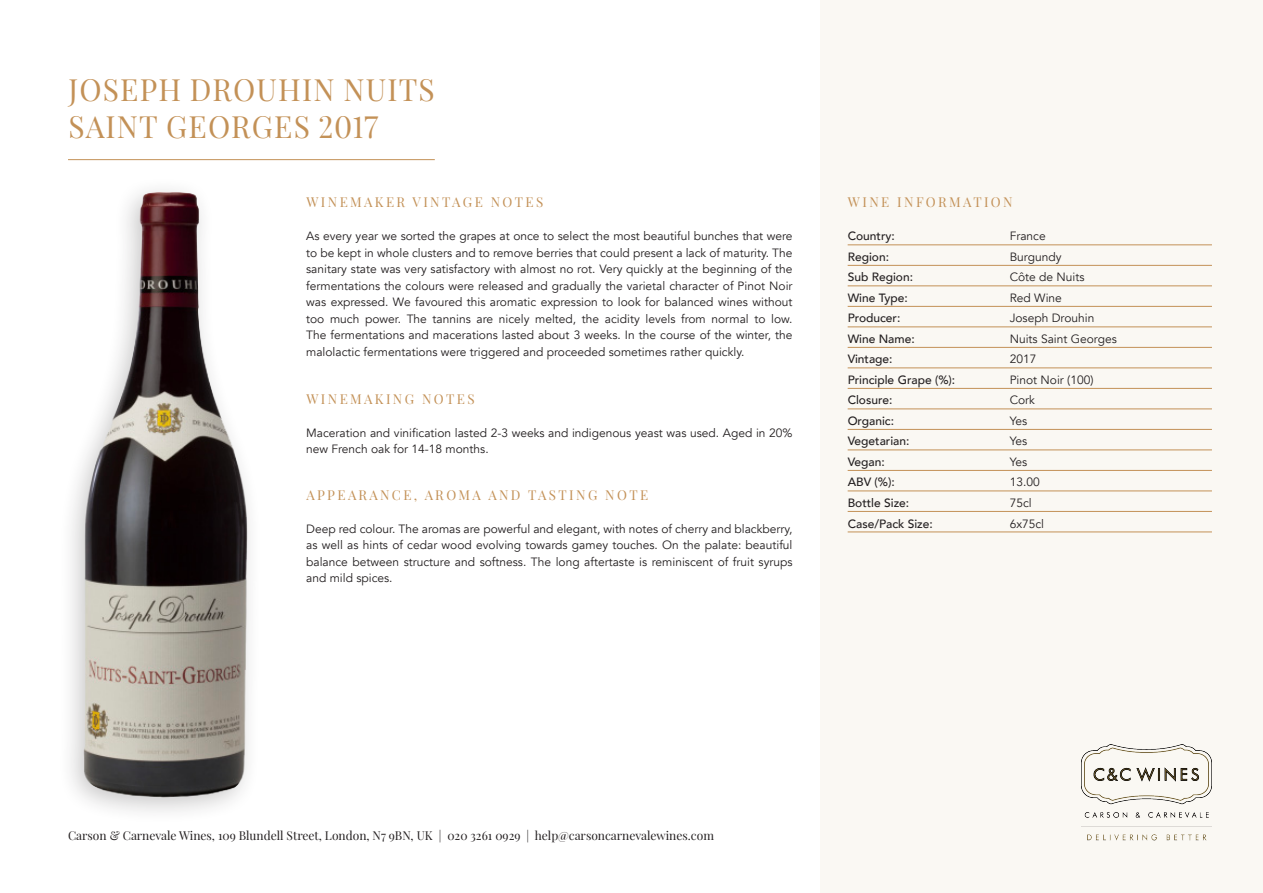
<style>
.page{position:relative;width:1263px;height:893px;background:#fff}
.page>*{position:absolute;margin:0;border:0;box-sizing:border-box;transform-origin:0 0}
.t1{font:30px/37.5px "Playfair Display";letter-spacing:.04em;color:#c39157}
.t2{font:13.35px "Playfair Display";letter-spacing:.18em;color:#c39157}
.t3{font:12px/16.5px "Avenir";color:#231f20;text-align:justify}
.t4{font:500 12px "Avenir";color:#231f20}
.t5{font:12px "Playfair Display";color:#231f20}
</style>
<div class="page">
<div style="left:820px;top:0;width:443px;height:893px;background:#faf8f3"></div>
<img style="left:1081px;top:744px;width:131px;height:97px">
<hr style="left:68px;top:159px;width:367px;height:1px;background:#c39157">
<hr style="left:848px;top:245px;width:364px;height:1px;background:#c39157">
<hr style="left:848px;top:265px;width:364px;height:1px;background:#c39157">
<hr style="left:848px;top:286px;width:364px;height:1px;background:#c39157">
<hr style="left:848px;top:327px;width:364px;height:1px;background:#c39157">
<hr style="left:848px;top:388px;width:364px;height:1px;background:#c39157">
<hr style="left:848px;top:409px;width:364px;height:1px;background:#c39157">
<hr style="left:848px;top:429px;width:364px;height:1px;background:#c39157">
<hr style="left:848px;top:450px;width:364px;height:1px;background:#c39157">
<hr style="left:848px;top:470px;width:364px;height:1px;background:#c39157">
<hr style="left:848px;top:491px;width:364px;height:1px;background:#c39157">
<hr style="left:848px;top:511px;width:364px;height:1px;background:#c39157">
<hr style="left:848px;top:347px;width:364px;height:1px;background:#c39157">
<hr style="left:848px;top:368px;width:364px;height:1px;background:#c39157">
<hr style="left:848px;top:306px;width:364px;height:1px;background:#c39157">
<hr style="left:848px;top:532px;width:364px;height:1px;background:#c39157">
<div style="left:57px;top:177px;width:206px;height:648px;background:#231f20;opacity:.25"></div>
<img style="left:84px;top:193px;width:163px;height:605px">
<p class="t1" style="left:69px;top:68px;width:368px">JOSEPH DROUHIN NUITS<br>SAINT GEORGES 2017</p>
<p class="t2" style="left:306px;top:192px;width:238px">WINEMAKER VINTAGE NOTES</p>
<p class="t3" style="left:306px;top:228px;width:488px">As every year we sorted the grapes at once to select the most beautiful bunches that were to be kept in whole clusters and to remove berries that could present a lack of maturity. The sanitary state was very satisfactory with almost no rot. Very quickly at the beginning of the fermentations the colours were released and gradually the varietal character of Pinot Noir was expressed. We favoured this aromatic expression to look for balanced wines without too much power. The tannins are nicely melted, the acidity levels from normal to low.<br>The fermentations and macerations lasted about 3 weeks. In the course of the winter, the malolactic fermentations were triggered and proceeded sometimes rather quickly.</p>
<p class="t2" style="left:306px;top:388px;width:170px">WINEMAKING NOTES</p>
<p class="t3" style="left:306px;top:425px;width:488px">Maceration and vinification lasted 2-3 weeks and indigenous yeast was used. Aged in 20% new French oak for 14-18 months.</p>
<p class="t2" style="left:306px;top:484px;width:343px">APPEARANCE, AROMA AND TASTING NOTE</p>
<p class="t3" style="left:306px;top:520px;width:488px">Deep red colour. The aromas are powerful and elegant, with notes of cherry and blackberry, as well as hints of cedar wood evolving towards gamey touches. On the palate: beautiful balance between structure and softness. The long aftertaste is reminiscent of fruit syrups and mild spices.</p>
<p class="t2" style="left:848px;top:192px;width:166px">WINE INFORMATION</p>
<p class="t4" style="left:848px;top:226px;width:49px">Country:</p>
<p class="t3" style="left:1010px;top:228px;width:38px">France</p>
<p class="t4" style="left:848px;top:246px;width:43px">Region:</p>
<p class="t3" style="left:1010px;top:249px;width:53px">Burgundy</p>
<p class="t4" style="left:848px;top:267px;width:67px">Sub Region:</p>
<p class="t3" style="left:1010px;top:269px;width:76px">Côte de Nuits</p>
<p class="t4" style="left:848px;top:308px;width:54px">Producer:</p>
<p class="t3" style="left:1010px;top:310px;width:86px">Joseph Drouhin</p>
<p class="t4" style="left:848px;top:287px;width:61px">Wine Type:</p>
<p class="t3" style="left:1010px;top:290px;width:54px">Red Wine</p>
<p class="t4" style="left:848px;top:328px;width:69px">Wine Name:</p>
<p class="t3" style="left:1010px;top:331px;width:109px">Nuits Saint Georges</p>
<p class="t4" style="left:848px;top:349px;width:46px">Vintage:</p>
<p class="t3" style="left:1010px;top:351px;width:28px">2017</p>
<p class="t4" style="left:848px;top:369px;width:109px">Principle Grape (%):</p>
<p class="t3" style="left:1010px;top:372px;width:85px">Pinot Noir (100)</p>
<p class="t4" style="left:848px;top:390px;width:46px">Closure:</p>
<p class="t3" style="left:1010px;top:392px;width:27px">Cork</p>
<p class="t4" style="left:848px;top:410px;width:48px">Organic:</p>
<p class="t3" style="left:1010px;top:413px;width:19px">Yes</p>
<p class="t4" style="left:848px;top:431px;width:63px">Vegetarian:</p>
<p class="t3" style="left:1010px;top:433px;width:19px">Yes</p>
<p class="t4" style="left:848px;top:451px;width:39px">Vegan:</p>
<p class="t3" style="left:1010px;top:454px;width:19px">Yes</p>
<p class="t4" style="left:848px;top:472px;width:49px">ABV (%):</p>
<p class="t3" style="left:1010px;top:474px;width:32px">13.00</p>
<p class="t4" style="left:848px;top:492px;width:63px">Bottle Size:</p>
<p class="t3" style="left:1010px;top:495px;width:24px">75cl</p>
<p class="t4" style="left:848px;top:513px;width:87px">Case/Pack Size:</p>
<p class="t3" style="left:1010px;top:515px;width:36px">6x75cl</p>
<p class="t5" style="left:68px;top:826px;width:647px">Carson &amp; Carnevale Wines, 109 Blundell Street, London, N7 9BN, UK | 020 3261 0929 | help@carsoncarnevalewines.com</p>
</div>
